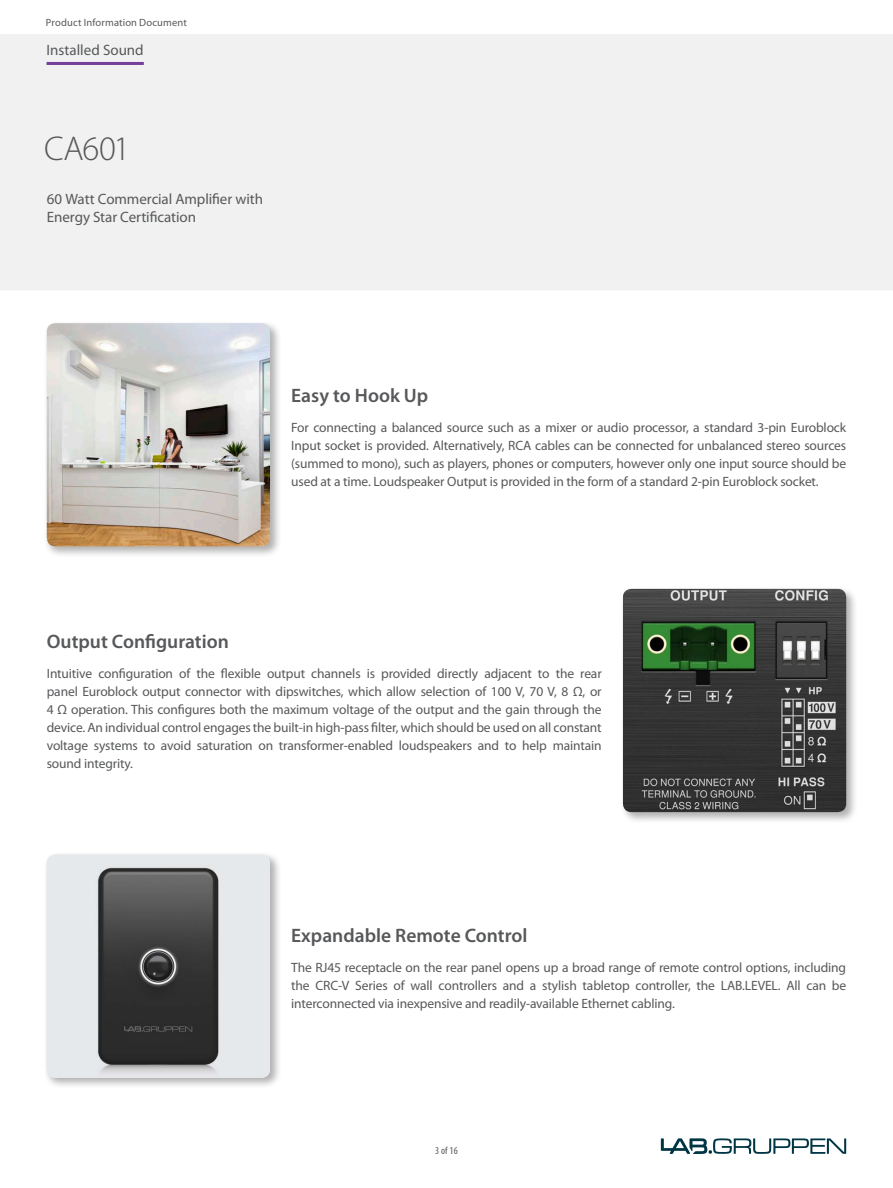
<style>
.page{position:relative;width:893px;height:1188px;background:#fff}
.page>*{position:absolute;margin:0;border:0;box-sizing:border-box;transform-origin:0 0}
.t1{font:300 34.5px "Myriad Pro";letter-spacing:-.02em;color:#57585a}
._09_Body_Header_1{font:600 19.5px "Myriad Pro";color:#57585a}
.t2{font:15px/18px "Myriad Pro";letter-spacing:-.005em;color:#57585a}
._08_Standard_Text{font:13.5px/18px "Myriad Pro";letter-spacing:-.01em;color:#57585a;text-align:justify}
.t3{font:10.5px "Myriad Pro";letter-spacing:.015em;color:#57585a}
.t4{font:condensed 10.5px "Myriad Pro";color:#57585a}
</style>
<div class="page">
<img style="left:0;top:34px;width:893px;height:1120px">
<hr style="left:47px;top:62px;width:97px;height:3px;background:#753e98">
<div style="left:44px;top:852px;width:237px;height:237px;background:#231f20;opacity:.35"></div>
<img style="left:47px;top:855px;width:223px;height:223px">
<div style="left:44px;top:321px;width:237px;height:237px;background:#231f20;opacity:.35"></div>
<img style="left:47px;top:323px;width:223px;height:223px">
<div style="left:620px;top:586px;width:237px;height:237px;background:#231f20;opacity:.35"></div>
<img style="left:623px;top:589px;width:223px;height:223px">
<p class="t3" style="left:46px;top:16px;width:142px">Product Information Document</p>
<p class="t2" style="left:47px;top:40px;width:99px">Installed Sound</p>
<h1 class="t1" style="left:44px;top:130px;width:88px">CA601</h1>
<p class="t2" style="left:47px;top:190px;width:218px">60 Watt Commercial Amplifier with<br>Energy Star Certification</p>
<p class="_09_Body_Header_1" style="left:291px;top:383px;width:139px">Easy to Hook Up</p>
<p class="_08_Standard_Text" style="left:291px;top:418px;width:556px">For connecting a balanced source such as a mixer or audio processor, a standard 3-pin Euroblock Input socket is provided. Alternatively, RCA cables can be connected for unbalanced stereo sources (summed to mono), such as players, phones or computers, however only one input source should be used at a time. Loudspeaker Output is provided in the form of a standard 2-pin Euroblock socket.</p>
<p class="_09_Body_Header_1" style="left:47px;top:629px;width:184px">Output Configuration</p>
<p class="_08_Standard_Text" style="left:47px;top:664px;width:556px">Intuitive configuration of the flexible output channels is provided directly adjacent to the rear panel Euroblock output connector with dipswitches, which allow selection of 100 V, 70 V, 8 Ω, or 4 Ω operation. This configures both the maximum voltage of the output and the gain through the device. An individual control engages the built-in high-pass filter, which should be used on all constant voltage systems to avoid saturation on transformer-enabled loudspeakers and to help maintain sound integrity.</p>
<p class="_09_Body_Header_1" style="left:291px;top:923px;width:238px">Expandable Remote Control</p>
<p class="_08_Standard_Text" style="left:291px;top:958px;width:556px">The RJ45 receptacle on the rear panel opens up a broad range of remote control options, including the CRC-V Series of wall controllers and a stylish tabletop controller, the LAB.LEVEL. All can be interconnected via inexpensive and readily-available Ethernet cabling.</p>
<p class="t4" style="left:435px;top:1144px;width:24px">3 of 16</p>
</div>
